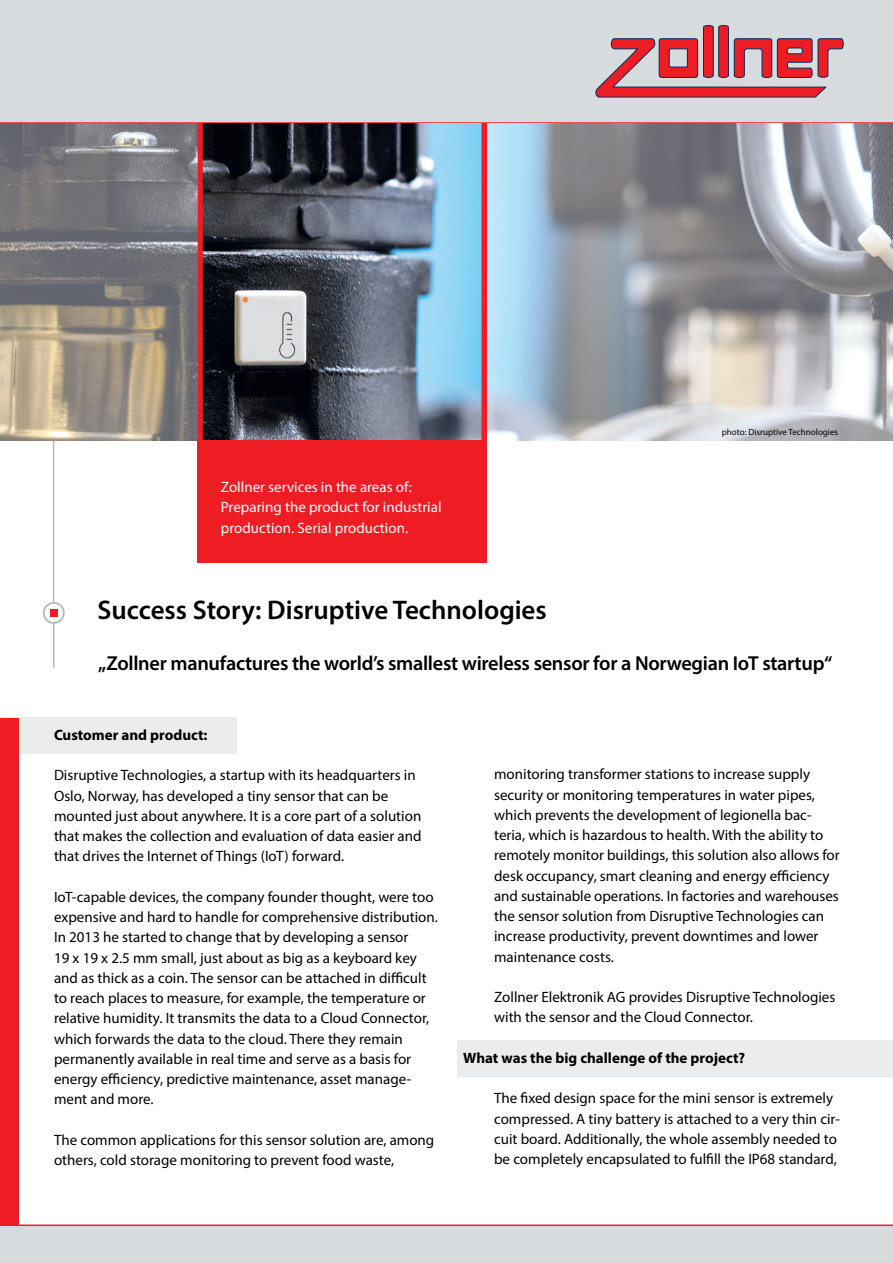
<style>
.page{position:relative;width:893px;height:1263px;background:#fff}
.page>*{position:absolute;margin:0;border:0;box-sizing:border-box;transform-origin:0 0}
.t1{font:600 27px "Myriad Pro";color:#000}
.t2{font:600 20.25px "Myriad Pro";letter-spacing:-.015em;color:#000}
.t3{font:15px/20.2px "Myriad Pro";color:#000}
.t4{font:15px/20.2px "Myriad Pro";color:#fff}
.t5{font:700 15px "Myriad Pro";color:#000}
.t6{font:9px "Myriad Pro";color:#000}
</style>
<div class="page">
<div style="left:0;top:1226px;width:893px;height:37px;background:#d7dbde"></div>
<div style="left:0;top:0;width:893px;height:122px;background:#d7dbde"></div>
<svg style="left:595px;top:25px;width:249px;height:73px"></svg>
<hr style="left:0;top:1224px;width:893px;height:2px;background:#ee1d23">
<hr style="left:0;top:122px;width:893px;height:2px;background:#ee1d23">
<div style="left:457px;top:1040px;width:436px;height:36px;background:#eaeced"></div>
<div style="left:0;top:717px;width:236px;height:37px;background:#eaeced"></div>
<div style="left:43px;top:602px;width:22px;height:22px;border:2px solid #b7babc;border-radius:50%"></div>
<hr style="left:53px;top:623px;width:2px;height:45px;background:#b7babc">
<div style="left:50px;top:609px;width:8px;height:8px;background:#ee1d23"></div>
<hr style="left:53px;top:441px;width:1px;height:161px;background:#b7babc">
<img style="left:0;top:124px;width:893px;height:317px">
<div style="left:0;top:717px;width:18px;height:507px;background:#ee1d23"></div>
<div style="left:198px;top:441px;width:289px;height:122px;background:#ee1d23"></div>
<p class="t4" style="left:221px;top:477px;width:193px">Zollner services in the areas of:</p>
<p class="t4" style="left:221px;top:497px;width:222px">Preparing the product for industrial production. Serial production.</p>
<p class="t6" style="left:722px;top:426px;width:118px">photo: Disruptive Technologies</p>
<p class="t1" style="left:98px;top:592px;width:451px">Success Story: Disruptive Technologies</p>
<p class="t2" style="left:98px;top:650px;width:736px">„Zollner manufactures the world’s smallest wireless sensor for a Norwegian IoT startup“</p>
<p class="t5" style="left:54px;top:725px;width:155px">Customer and product:</p>
<p class="t3" style="left:54px;top:765px;width:369px">Disruptive Technologies, a startup with its headquarters in Oslo, Norway, has developed a tiny sensor that can be mounted just about anywhere. It is a core part of a solution that makes the collection and evaluation of data easier and that drives the Internet of Things (IoT) forward.</p>
<p class="t3" style="left:54px;top:886px;width:385px">IoT-capable devices, the company founder thought, were too expensive and hard to handle for comprehensive distribution.<br>In 2013 he started to change that by developing a sensor<br>19 x 19 x 2.5 mm small, just about as big as a keyboard key and as thick as a coin. The sensor can be attached in difficult to reach places to measure, for example, the temperature or relative humidity. It transmits the data to a Cloud Connector, which forwards the data to the cloud. There they remain permanently available in real time and serve as a basis for energy efficiency, predictive maintenance, asset manage&shy;ment and more.</p>
<p class="t3" style="left:54px;top:1129px;width:382px">The common applications for this sensor solution are, among others, cold storage monitoring to prevent food waste,</p>
<p class="t3" style="left:494px;top:764px;width:347px">monitoring transformer stations to increase supply security or monitoring temperatures in water pipes, which prevents the development of legionella bac&shy;teria, which is hazardous to health. With the ability to remotely monitor buildings, this solution also allows for desk occupancy, smart cleaning and energy efficiency and sustainable operations. In factories and warehouses the sensor solution from Disruptive Technologies can increase productivity, prevent downtimes and lower maintenance costs.</p>
<p class="t3" style="left:494px;top:987px;width:343px">Zollner Elektronik AG provides Disruptive Technologies with the sensor and the Cloud Connector.</p>
<p class="t5" style="left:463px;top:1048px;width:284px">What was the big challenge of the project?</p>
<p class="t3" style="left:494px;top:1088px;width:347px">The fixed design space for the mini sensor is extremely compressed. A tiny battery is attached to a very thin cir&shy;cuit board. Additionally, the whole assembly needed to be completely encapsulated to fulfill the IP68 standard,</p>
</div>
